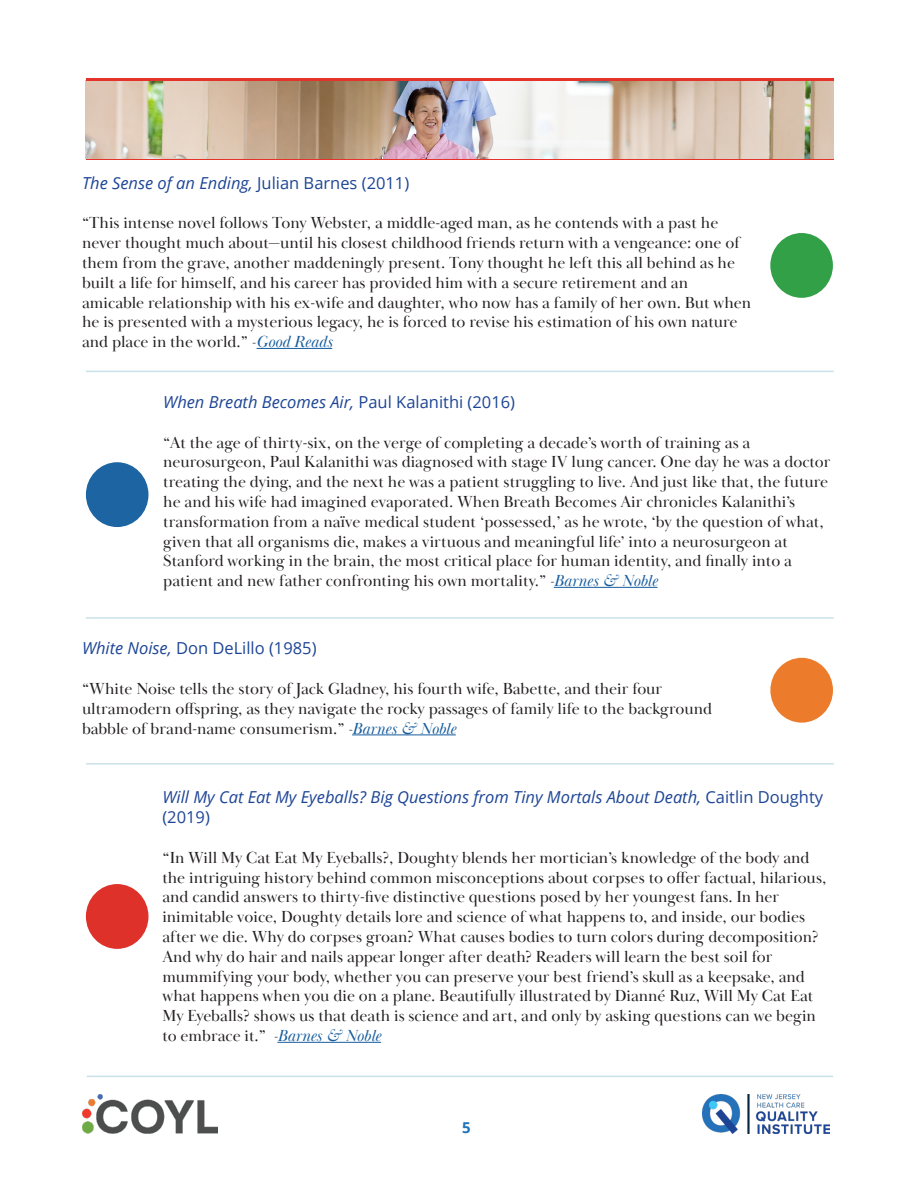
<style>
.page{position:relative;width:918px;height:1188px;background:#fff}
.page>*{position:absolute;margin:0;border:0;box-sizing:border-box;transform-origin:0 0}
.t1{font:16.5px/19.8px "Baskerville Display PT";color:#231f20}
.t2{font:italic 16.5px/19.8px "Open Sans";color:#1d4595}
.t3{font:16.5px "Open Sans";color:#1d4595}
.t4{font:700 15px "Open Sans";color:#2173ba}
.s1{font-style:normal}
.s2{font-style:italic}
.s3{font-style:italic;color:#175d9e}
</style>
<div class="page">
<img style="left:82px;top:1095px;width:135px;height:39px">
<img style="left:702px;top:1095px;width:128px;height:39px">
<hr style="left:87px;top:1076px;width:746px;height:1px;background:#c9e2e9">
<div style="left:770px;top:233px;width:63px;height:65px;background:#32a047;border-radius:50%"></div>
<hr style="left:257px;top:348px;width:75px;height:1px;background:#175d9e">
<div style="left:86px;top:462px;width:62px;height:65px;background:#1d64a2;border-radius:50%"></div>
<div style="left:770px;top:658px;width:63px;height:65px;background:#ec7c2b;border-radius:50%"></div>
<hr style="left:554px;top:587px;width:104px;height:1px;background:#175d9e">
<hr style="left:86px;top:371px;width:748px;height:1px;background:#c9e2e9">
<hr style="left:86px;top:617px;width:748px;height:2px;background:#c9e2e9">
<hr style="left:352px;top:734px;width:104px;height:1px;background:#175d9e">
<div style="left:86px;top:884px;width:62px;height:65px;background:#de3129;border-radius:50%"></div>
<hr style="left:86px;top:159px;width:748px;height:1px;background:#e3332a">
<img style="left:86px;top:81px;width:748px;height:78px">
<hr style="left:86px;top:78px;width:748px;height:3px;background:#e3332a">
<hr style="left:277px;top:1042px;width:104px;height:1px;background:#175d9e">
<hr style="left:86px;top:763px;width:748px;height:2px;background:#c9e2e9">
<p class="t2" style="left:82px;top:172px;width:329px">The Sense of an Ending, <span class="s1">Julian Barnes (2011)</span></p>
<p class="t1" style="left:82px;top:213px;width:659px">“This intense novel follows Tony Webster, a middle-aged man, as he contends with a past he never thought much about—until his closest childhood friends return with a vengeance: one of them from the grave, another maddeningly present. Tony thought he left this all behind as he built a life for himself, and his career has provided him with a secure retirement and an</p>
<p class="t1" style="left:82px;top:293px;width:671px">amicable relationship with his ex-wife and daughter, who now has a family of her own. But when he is presented with a mysterious legacy, he is forced to revise his estimation of his own nature and place in the world.” <span class="s2">-</span><span class="s3">Good Reads</span></p>
<p class="t2" style="left:163px;top:392px;width:353px">When Breath Becomes Air, <span class="s1">Paul Kalanithi (2016)</span></p>
<p class="t1" style="left:163px;top:433px;width:589px">“At the age of thirty-six, on the verge of completing a decade’s worth of training as a</p>
<p class="t1" style="left:163px;top:452px;width:669px">neurosurgeon, Paul Kalanithi was diagnosed with stage IV lung cancer. One day he was a doctor treating the dying, and the next he was a patient struggling to live. And just like that, the future he and his wife had imagined evaporated. When Breath Becomes Air chronicles Kalanithi’s transformation from a naïve medical student ‘possessed,’ as he wrote, ‘by the question of what, given that all organisms die, makes a virtuous and meaningful life’ into a neurosurgeon at</p>
<p class="t1" style="left:163px;top:551px;width:630px">Stanford working in the brain, the most critical place for human identity, and finally into a</p>
<p class="t1" style="left:163px;top:571px;width:496px">patient and new father confronting his own mortality.” <span class="s2">-</span><span class="s3">Barnes &amp; Noble</span></p>
<p class="t3" style="left:82px;top:637px;width:236px"><span class="s2">White Noise,</span> Don DeLillo (1985)</p>
<p class="t1" style="left:82px;top:679px;width:582px">“White Noise tells the story of Jack Gladney, his fourth wife, Babette, and their four</p>
<p class="t1" style="left:82px;top:699px;width:632px">ultramodern offspring, as they navigate the rocky passages of family life to the background</p>
<p class="t1" style="left:82px;top:719px;width:375px">babble of brand-name consumerism.” <span class="s2">-</span><span class="s3">Barnes &amp; Noble</span></p>
<p class="t2" style="left:162px;top:787px;width:662px">Will My Cat Eat My Eyeballs? Big Questions from Tiny Mortals About Death, <span class="s1">Caitlin Doughty (2019)</span></p>
<p class="t1" style="left:162px;top:848px;width:665px">“In Will My Cat Eat My Eyeballs?, Doughty blends her mortician’s knowledge of the body and the intriguing history behind common misconceptions about corpses to offer factual, hilarious, and candid answers to thirty-five distinctive questions posed by her youngest fans. In her</p>
<p class="t1" style="left:162px;top:907px;width:658px">inimitable voice, Doughty details lore and science of what happens to, and inside, our bodies after we die. Why do corpses groan? What causes bodies to turn colors during decomposition?<br>And why do hair and nails appear longer after death? Readers will learn the best soil for</p>
<p class="t1" style="left:162px;top:967px;width:655px">mummifying your body, whether you can preserve your best friend’s skull as a keepsake, and what happens when you die on a plane. Beautifully illustrated by Dianné Ruz, Will My Cat Eat My Eyeballs? shows us that death is science and art, and only by asking questions can we begin to embrace it.” <span class="s2">-</span><span class="s3">Barnes &amp; Noble</span></p>
<p class="t4" style="left:462px;top:1117px;width:10px">5</p>
</div>
